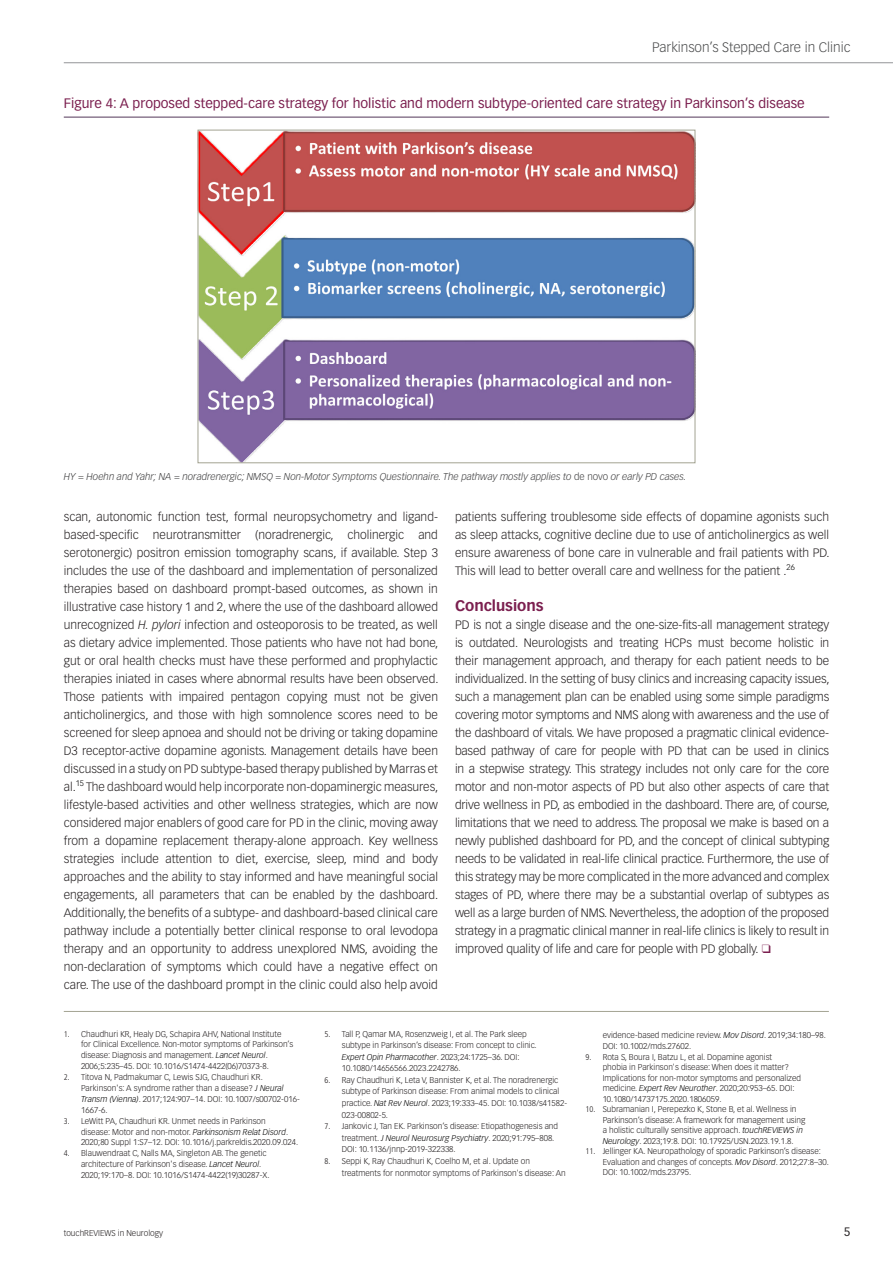
<style>
.page{position:relative;width:893px;height:1263px;background:#fff}
.page>*{position:absolute;margin:0;border:0;box-sizing:border-box;transform-origin:0 0}
.t1{font:700 15px "Vectora LT Std";color:#7b1f4f}
.t2{font:13.5px "Vectora LT Std";color:#7b1f4f}
.t3{font:300 13.5px "Vectora LT Std";color:#4b4c4d}
.t4{font:300 12px/18px "Vectora LT Std";color:#231f20;text-align:justify}
.t5{font:12px "Vectora LT Std";color:#231f20}
.t6{font:italic 300 9.75px "Vectora LT Std";color:#3e3e3f}
.t7{font:300 8.25px/10.9px "Vectora LT Std";color:#231f20}
.t8{font:300 7.95px "Vectora LT Std";color:#000}
.s1{font-style:normal}
.s2{font-style:italic}
.s3{color:#7b1f4f}
.s4{font-family:"Frutiger LT Pro";font-stretch:condensed}
.s5{font-style:italic;color:#000}
</style>
<div class="page">
<hr style="left:64px;top:62px;width:829px;height:1px;background:#939598">
<hr style="left:64px;top:117px;width:765px;height:1px;background:#533759">
<img style="left:200px;top:132px;width:493px;height:329px">
<hr style="left:64px;top:1011px;width:765px;height:1px;background:#a3a392">
<p class="t3" style="left:652px;top:39px;width:200px">Parkinson’s Stepped Care in Clinic</p>
<p class="t2" style="left:64px;top:96px;width:742px">Figure 4: A proposed stepped-care strategy for holistic and modern subtype-oriented care strategy in Parkinson’s disease</p>
<p class="t6" style="left:64px;top:470px;width:624px">HY = Hoehn and Yahr; NA = noradrenergic; NMSQ = Non-Motor Symptoms Questionnaire. The pathway mostly applies to <span class="s1">de novo</span> or early PD cases.</p>
<p class="t4" style="left:64px;top:508px;width:376px">scan, autonomic function test, formal neuropsychometry and ligand&shy;based-specific neurotransmitter (noradrenergic, cholinergic and serotonergic) positron emission tomography scans, if available. Step 3 includes the use of the dashboard and implementation of personalized therapies based on dashboard prompt-based outcomes, as shown in illustrative case history 1 and 2, where the use of the dashboard allowed unrecognized <span class="s2">H. pylori</span> infection and osteoporosis to be treated, as well as dietary advice implemented. Those patients who have not had bone, gut or oral health checks must have these performed and prophylactic therapies iniated in cases where abnormal results have been observed.<br>Those patients with impaired pentagon copying must not be given anticholinergics, and those with high somnolence scores need to be screened for sleep apnoea and should not be driving or taking dopamine D3 receptor-active dopamine agonists. Management details have been discussed in a study on PD subtype-based therapy published by Marras et al.</p>
<p class="t8" style="left:76px;top:778px;width:10px">15</p>
<p class="t4" style="left:64px;top:778px;width:376px;text-indent:22px">The dashboard would help incorporate non-dopaminergic measures, lifestyle-based activities and other wellness strategies, which are now considered major enablers of good care for PD in the clinic, moving away from a dopamine replacement therapy-alone approach. Key wellness strategies include attention to diet, exercise, sleep, mind and body approaches and the ability to stay informed and have meaningful social engagements, all parameters that can be enabled by the dashboard.<br>Additionally, the benefits of a subtype- and dashboard-based clinical care pathway include a potentially better clinical response to oral levodopa therapy and an opportunity to address unexplored NMS, avoiding the non-declaration of symptoms which could have a negative effect on care. The use of the dashboard prompt in the clinic could also help avoid</p>
<p class="t4" style="left:455px;top:508px;width:376px">patients suffering troublesome side effects of dopamine agonists such as sleep attacks, cognitive decline due to use of anticholinergics as well ensure awareness of bone care in vulnerable and frail patients with PD.<br>This will lead to better overall care and wellness for the patient .</p>
<p class="t8" style="left:786px;top:562px;width:10px">26</p>
<p class="t1" style="left:455px;top:597px;width:90px">Conclusions</p>
<p class="t4" style="left:455px;top:616px;width:376px">PD is not a single disease and the one-size-fits-all management strategy is outdated. Neurologists and treating HCPs must become holistic in their management approach, and therapy for each patient needs to be individualized. In the setting of busy clinics and increasing capacity issues, such a management plan can be enabled using some simple paradigms covering motor symptoms and NMS along with awareness and the use of the dashboard of vitals. We have proposed a pragmatic clinical evidence&shy;based pathway of care for people with PD that can be used in clinics in a stepwise strategy. This strategy includes not only care for the core motor and non-motor aspects of PD but also other aspects of care that drive wellness in PD, as embodied in the dashboard. There are, of course, limitations that we need to address. The proposal we make is based on a newly published dashboard for PD, and the concept of clinical subtyping needs to be validated in real-life clinical practice. Furthermore, the use of this strategy may be more complicated in the more advanced and complex stages of PD, where there may be a substantial overlap of subtypes as well as a large burden of NMS. Nevertheless, the adoption of the proposed strategy in a pragmatic clinical manner in real-life clinics is likely to result in improved quality of life and care for people with PD globally. <span class="s3">❑</span></p>
<p class="t7" style="left:81px;top:1028px;width:214px;text-indent:-17px"><span class="s4">1.</span> Chaudhuri KR, Healy DG, Schapira AHV, National Institute for Clinical Excellence. Non-motor symptoms of Parkinson’s disease: Diagnosis and management. <span class="s5">Lancet Neurol</span>.<br>2006;5:235–45. DOI: 10.1016/S1474-4422(06)70373-8.</p>
<p class="t7" style="left:81px;top:1072px;width:220px;text-indent:-17px"><span class="s4">2.</span> Titova N, Padmakumar C, Lewis SJG, Chaudhuri KR.<br>Parkinson's: A syndrome rather than a disease? <span class="s5">J Neural Transm (Vienna)</span>. 2017;124:907–14. DOI: 10.1007/s00702-016- 1667-6.</p>
<p class="t7" style="left:81px;top:1115px;width:219px;text-indent:-17px"><span class="s4">3.</span> LeWitt PA, Chaudhuri KR. Unmet needs in Parkinson<br>disease: Motor and non-motor. <span class="s5">Parkinsonism Relat Disord</span>.<br>2020;80 Suppl 1:S7–12. DOI: 10.1016/j.parkreldis.2020.09.024.</p>
<p class="t7" style="left:81px;top:1148px;width:190px;text-indent:-17px"><span class="s4">4.</span> Blauwendraat C, Nalls MA, Singleton AB. The genetic architecture of Parkinson's disease. <span class="s5">Lancet Neurol</span>.<br>2020;19:170–8. DOI: 10.1016/S1474-4422(19)30287-X.</p>
<p class="t7" style="left:64px;top:1227px;width:101px">touchREVIEWS in Neurology</p>
<p class="t7" style="left:342px;top:1028px;width:196px;line-height:11.6px;text-indent:-17px"><span class="s4">5.</span> Tall P, Qamar MA, Rosenzweig I, et al. The Park sleep subtype in Parkinson’s disease: From concept to clinic.<br><span class="s5">Expert Opin Pharmacother</span>. 2023;24:1725–36. DOI:<br>10.1080/14656566.2023.2242786.</p>
<p class="t7" style="left:342px;top:1074px;width:227px;line-height:11.6px;text-indent:-17px"><span class="s4">6.</span> Ray Chaudhuri K, Leta V, Bannister K, et al. The noradrenergic subtype of Parkinson disease: From animal models to clinical practice. <span class="s5">Nat Rev Neurol</span>. 2023;19:333–45. DOI: 10.1038/s41582- 023-00802-5.</p>
<p class="t7" style="left:342px;top:1121px;width:218px;line-height:11.6px;text-indent:-17px"><span class="s4">7.</span> Jankovic J, Tan EK. Parkinson’s disease: Etiopathogenesis and treatment. <span class="s5">J Neurol Neurosurg Psychiatry</span>. 2020;91:795–808.<br>DOI: 10.1136/jnnp-2019-322338.</p>
<p class="t7" style="left:342px;top:1155px;width:225px;line-height:11.6px;text-indent:-17px"><span class="s4">8.</span> Seppi K, Ray Chaudhuri K, Coelho M, et al. Update on treatments for nonmotor symptoms of Parkinson's disease: An</p>
<p class="t7" style="left:603px;top:1029px;width:225px;line-height:11.6px">evidence-based medicine review. <span class="s5">Mov Disord</span>. 2019;34:180–98.<br>DOI: 10.1002/mds.27602.</p>
<p class="t7" style="left:603px;top:1051px;width:200px;line-height:10.5px;text-indent:-17px"><span class="s4">9.</span> Rota S, Boura I, Batzu L, et al. Dopamine agonist<br>phobia in Parkinson's disease: When does it matter?<br>Implications for non-motor symptoms and personalized medicine. <span class="s5">Expert Rev Neurother</span>. 2020;20:953–65. DOI:<br>10.1080/14737175.2020.1806059.</p>
<p class="t7" style="left:603px;top:1104px;width:204px;line-height:10.5px;text-indent:-17px"><span class="s4">10.</span> Subramanian I, Perepezko K, Stone B, et al. Wellness in Parkinson’s disease: A framework for management using a holistic culturally sensitive approach. <span class="s5">touchREVIEWS in Neurology</span>. 2023;19:8. DOI: 10.17925/USN.2023.19.1.8.</p>
<p class="t7" style="left:603px;top:1146px;width:228px;line-height:10.5px;text-indent:-17px"><span class="s4">11.</span> Jellinger KA. Neuropathology of sporadic Parkinson’s disease:<br>Evaluation and changes of concepts. <span class="s5">Mov Disord</span>. 2012;27:8–30.<br>DOI: 10.1002/mds.23795.</p>
<p class="t5" style="left:844px;top:1224px;width:8px">5</p>
</div>
